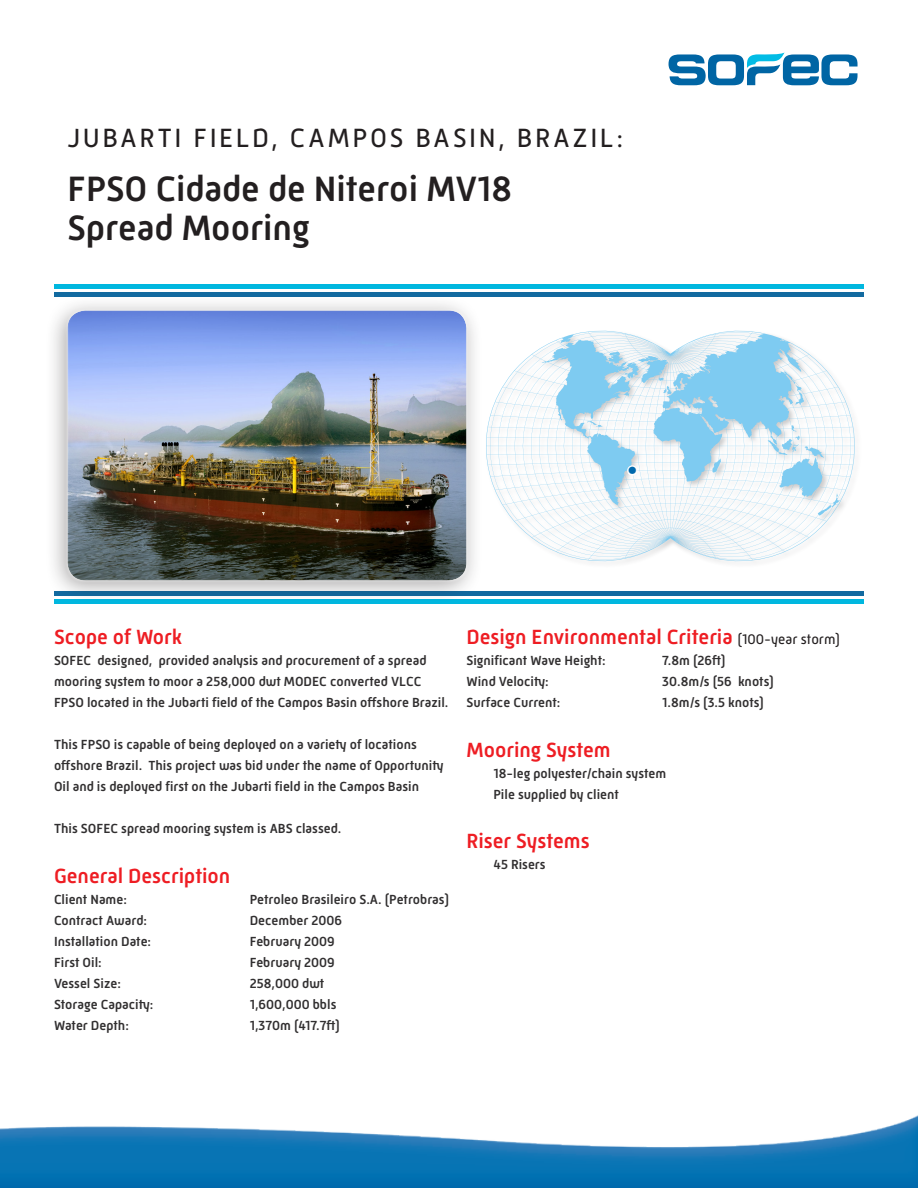
<style>
.page{position:relative;width:918px;height:1188px;background:#fff}
.page>*{position:absolute;margin:0;border:0;box-sizing:border-box;transform-origin:0 0}
.t1{font:500 36px "Mic 32 New";color:#231f20}
.GULF_OF_MEXICO{font:27px "Mic 32 New";letter-spacing:.1em;color:#231f20}
.t2{font:500 24px "Mic 32 New";color:#0069ad}
.Scope{font:500 21px "Mic 32 New";color:#ee1d23}
._1Body_Text{font:500 13.5px/21px "Mic 32 New";color:#312f30}
.s1{font-weight:400;font-size:14.25px;color:#231f20}
</style>
<div class="page">
<svg style="left:669px;top:52px;width:189px;height:33px"></svg>
<div style="left:54px;top:284px;width:810px;height:5px;background:#00b7df"></div>
<img style="left:0;top:1115px;width:918px;height:73px">
<hr style="left:54px;top:293px;width:810px;height:4px;background:#126aa0">
<div style="left:54px;top:591px;width:810px;height:5px;background:#126aa0"></div>
<div style="left:54px;top:599px;width:810px;height:5px;background:#00b7df"></div>
<svg style="left:486px;top:331px;width:369px;height:230px"></svg>
<div style="left:45px;top:295px;width:438px;height:310px;background:#231f20;opacity:.4"></div>
<div style="left:65px;top:310px;width:402px;height:272px;background:#fff;opacity:.5"></div>
<div style="left:627px;top:465px;width:11px;height:11px;border:3px solid #fff;border-radius:50%"></div>
<p class="GULF_OF_MEXICO" style="left:68px;top:122px;width:557px">JUBARTI FIELD, CAMPOS BASIN, BRAZIL:</p>
<p class="t1" style="left:68px;top:168px;width:446px">FPSO Cidade de Niteroi MV18</p>
<p class="t1" style="left:68px;top:207px;width:244px">Spread Mooring</p>
<p class="t2" style="left:626px;top:455px;width:13px">•</p>
<p class="Scope" style="left:54px;top:625px;width:130px">Scope of Work</p>
<p class="_1Body_Text" style="left:54px;top:650px;width:396px">SOFEC designed, provided analysis and procurement of a spread mooring system to moor a 258,000 dwt MODEC converted VLCC<br>FPSO located in the Jubarti field of the Campos Basin offshore Brazil.</p>
<p class="_1Body_Text" style="left:54px;top:734px;width:391px">This FPSO is capable of being deployed on a variety of locations offshore Brazil. This project was bid under the name of Opportunity<br>Oil and is deployed first on the Jubarti field in the Campos Basin</p>
<p class="_1Body_Text" style="left:54px;top:818px;width:289px">This SOFEC spread mooring system is ABS classed.</p>
<p class="Scope" style="left:54px;top:864px;width:178px">General Description</p>
<p class="_1Body_Text" style="left:54px;top:889px;width:74px">Client Name:</p>
<p class="_1Body_Text" style="left:250px;top:889px;width:201px">Petroleo Brasileiro S.A. (Petrobras)</p>
<p class="_1Body_Text" style="left:54px;top:910px;width:95px">Contract Award:</p>
<p class="_1Body_Text" style="left:250px;top:910px;width:94px">December 2006</p>
<p class="_1Body_Text" style="left:54px;top:931px;width:99px">Installation Date:</p>
<p class="_1Body_Text" style="left:250px;top:931px;width:87px">February 2009</p>
<p class="_1Body_Text" style="left:54px;top:952px;width:49px">First Oil:</p>
<p class="_1Body_Text" style="left:250px;top:952px;width:87px">February 2009</p>
<p class="_1Body_Text" style="left:54px;top:973px;width:68px">Vessel Size:</p>
<p class="_1Body_Text" style="left:250px;top:973px;width:76px">258,000 dwt</p>
<p class="_1Body_Text" style="left:54px;top:994px;width:101px">Storage Capacity:</p>
<p class="_1Body_Text" style="left:250px;top:994px;width:88px">1,600,000 bbls</p>
<p class="_1Body_Text" style="left:54px;top:1015px;width:76px">Water Depth:</p>
<p class="_1Body_Text" style="left:250px;top:1015px;width:92px">1,370m (417.7ft)</p>
<p class="Scope" style="left:466px;top:625px;width:375px">Design Environmental Criteria <span class="s1">(100-year storm)</span></p>
<p class="_1Body_Text" style="left:466px;top:650px;width:141px">Significant Wave Height:</p>
<p class="_1Body_Text" style="left:662px;top:650px;width:65px">7.8m (26ft)</p>
<p class="_1Body_Text" style="left:466px;top:671px;width:84px">Wind Velocity:</p>
<p class="_1Body_Text" style="left:662px;top:671px;width:113px">30.8m/s (56 knots)</p>
<p class="_1Body_Text" style="left:466px;top:692px;width:96px">Surface Current:</p>
<p class="_1Body_Text" style="left:662px;top:692px;width:103px">1.8m/s (3.5 knots)</p>
<p class="Scope" style="left:466px;top:738px;width:146px">Mooring System</p>
<p class="_1Body_Text" style="left:494px;top:763px;width:174px">18-leg polyester/chain system</p>
<p class="_1Body_Text" style="left:494px;top:784px;width:127px">Pile supplied by client</p>
<p class="Scope" style="left:466px;top:829px;width:125px">Riser Systems</p>
<p class="_1Body_Text" style="left:494px;top:854px;width:54px">45 Risers</p>
</div>
